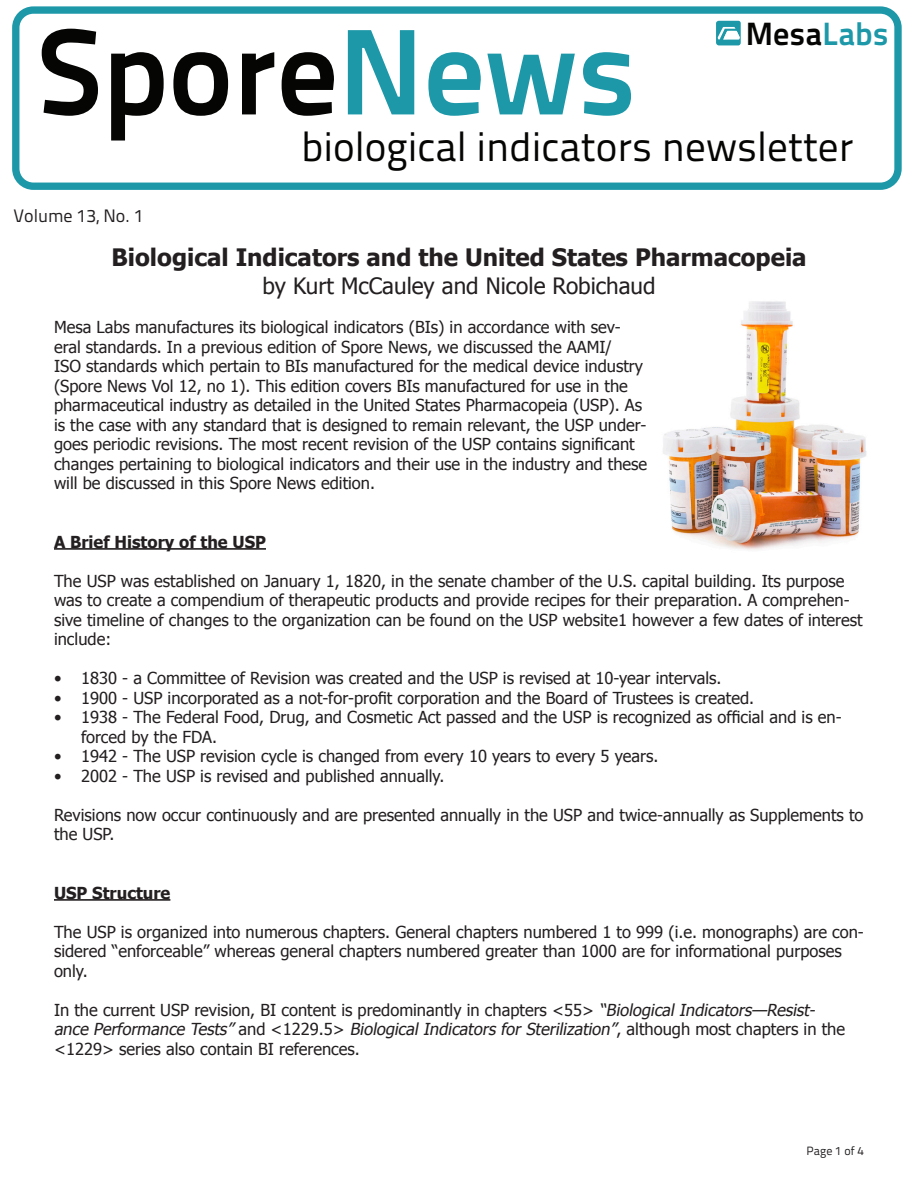
<style>
.page{position:relative;width:918px;height:1188px;background:#fff}
.page>*{position:absolute;margin:0;border:0;box-sizing:border-box;transform-origin:0 0}
.t1{font:700 121.8px "Titillium Text 22 L";color:#050504}
.t2{font:41.1px "Titillium Text 22 L";color:#050504}
.t3{font:700 32.25px "Titillium Text 22 L";color:#050504}
.t4{font:700 24px "Tahoma";color:#231f20}
.t5{font:22.5px "Tahoma";color:#231f20}
.t6{font:18px "Titillium Text 22 L";color:#231f20}
.t7{font:16.5px/19.5px "Tahoma";color:#231f20}
.t8{font:700 16.5px "Tahoma";color:#231f20}
.t9{font:12px "Titillium Text 22 L";color:#231f20}
.s1{color:#1d98a9}
.s2{font-style:italic}
</style>
<div class="page">
<div style="left:12px;top:6px;width:890px;height:184px;border:7px solid #1d98a9;border-radius:18px"></div>
<div style="left:716px;top:21px;width:25px;height:24px;background:#1d98a9;border-radius:3px"></div>
<svg style="left:718px;top:27px;width:22px;height:13px"></svg>
<hr style="left:54px;top:548px;width:212px;height:2px;background:#231f20">
<hr style="left:54px;top:899px;width:116px;height:2px;background:#231f20">
<img style="left:663px;top:301px;width:204px;height:249px">
<p class="t3" style="left:746px;top:8px;width:144px">Mesa<span class="s1">Labs</span></p>
<p class="t1" style="left:37px;top:-22px;width:601px">Spore<span class="s1">News</span></p>
<p class="t2" style="left:301px;top:116px;width:554px">biological indicators newsletter</p>
<p class="t6" style="left:13px;top:202px;width:132px">Volume 13, No. 1</p>
<p class="t4" style="left:111px;top:240px;width:697px">Biological Indicators and the United States Pharmacopeia</p>
<p class="t5" style="left:262px;top:271px;width:395px">by Kurt McCauley and Nicole Robichaud</p>
<p class="t7" style="left:54px;top:317px;width:595px">Mesa Labs manufactures its biological indicators (BIs) in accordance with sev&shy;eral standards. In a previous edition of Spore News, we discussed the AAMI/<br>ISO standards which pertain to BIs manufactured for the medical device industry (Spore News Vol 12, no 1). This edition covers BIs manufactured for use in the pharmaceutical industry as detailed in the United States Pharmacopeia (USP). As is the case with any standard that is designed to remain relevant, the USP under&shy;goes periodic revisions. The most recent revision of the USP contains significant changes pertaining to biological indicators and their use in the industry and these will be discussed in this Spore News edition.</p>
<p class="t8" style="left:54px;top:530px;width:214px">A Brief History of the USP</p>
<p class="t7" style="left:54px;top:570px;width:810px">The USP was established on January 1, 1820, in the senate chamber of the U.S. capital building. Its purpose was to create a compendium of therapeutic products and provide recipes for their preparation. A comprehen&shy;sive timeline of changes to the organization can be found on the USP website1 however a few dates of interest include:</p>
<p class="t7" style="left:54px;top:668px;width:669px">• 1830 - a Committee of Revision was created and the USP is revised at 10-year intervals.</p>
<p class="t7" style="left:54px;top:687px;width:702px">• 1900 - USP incorporated as a not-for-profit corporation and the Board of Trustees is created.</p>
<p class="t7" style="left:81px;top:707px;width:762px;text-indent:-27px">• 1938 - The Federal Food, Drug, and Cosmetic Act passed and the USP is recognized as official and is en&shy;forced by the FDA.</p>
<p class="t7" style="left:54px;top:746px;width:606px">• 1942 - The USP revision cycle is changed from every 10 years to every 5 years.</p>
<p class="t7" style="left:54px;top:765px;width:392px">• 2002 - The USP is revised and published annually.</p>
<p class="t7" style="left:54px;top:804px;width:811px">Revisions now occur continuously and are presented annually in the USP and twice-annually as Supplements to the USP.</p>
<p class="t8" style="left:54px;top:881px;width:118px">USP Structure</p>
<p class="t7" style="left:54px;top:921px;width:811px">The USP is organized into numerous chapters. General chapters numbered 1 to 999 (i.e. monographs) are con&shy;sidered “enforceable” whereas general chapters numbered greater than 1000 are for informational purposes only.</p>
<p class="t7" style="left:54px;top:999px;width:793px">In the current USP revision, BI content is predominantly in chapters &lt;55&gt; <span class="s2">“Biological Indicators—Resist&shy;ance Performance Tests”</span> a n d &lt; 1 2 2 9 . 5 &gt; <span class="s2">Biological Indicators for Sterilization”</span>, a l t h o u g h m o s t c h a p t e r s i n t h e &lt;1229&gt; series also contain BI references.</p>
<p class="t9" style="left:807px;top:1142px;width:59px">Page 1 of 4</p>
</div>
